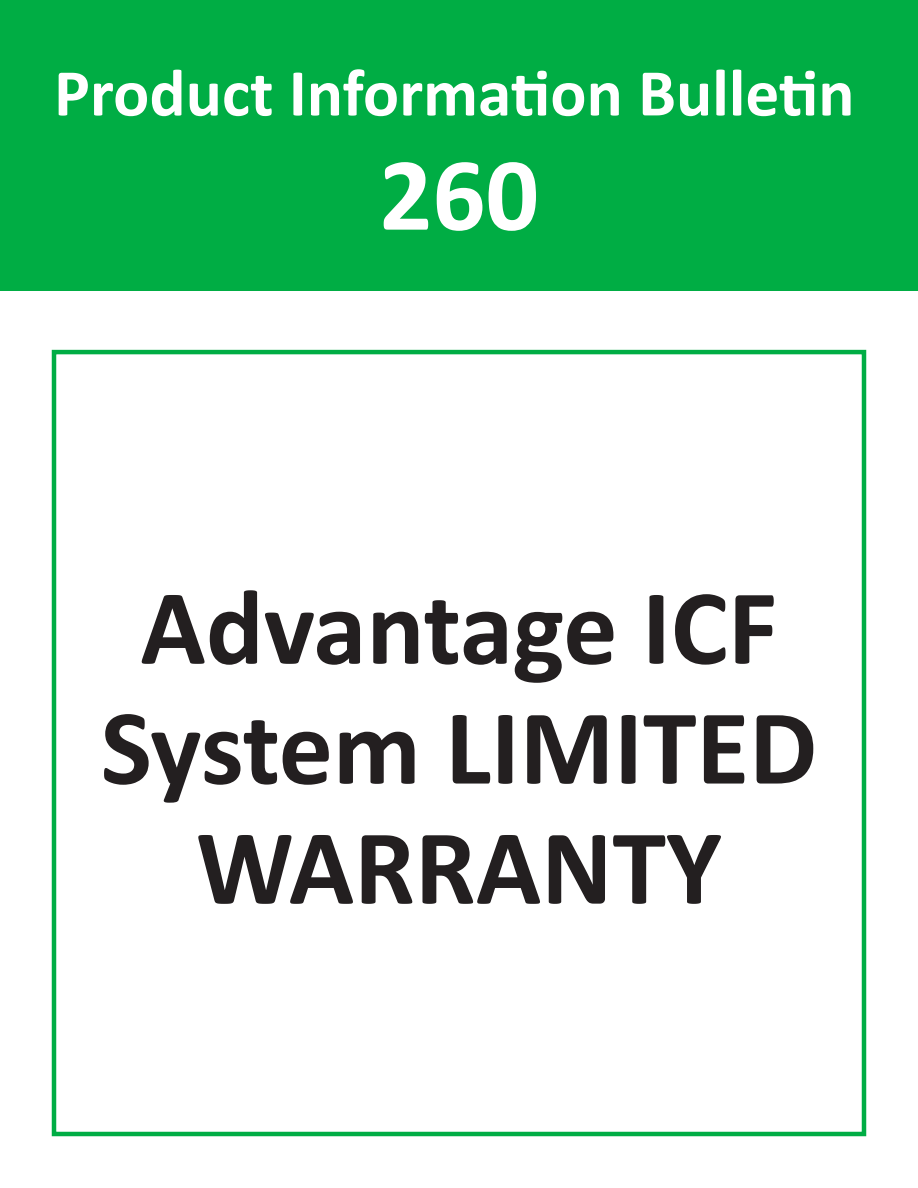
<style>
.page{position:relative;width:918px;height:1188px;background:#fff}
.page>*{position:absolute;margin:0;border:0;box-sizing:border-box;transform-origin:0 0}
.t1{font:700 108px/120px "Calibri";color:#231f20;text-align:center}
.t2{font:700 105px "Calibri";color:#fff}
.t3{font:700 67.5px "Calibri";color:#fff}
</style>
<div class="page">
<div style="left:0;top:0;width:918px;height:291px;background:#00ad44"></div>
<div style="left:52px;top:350px;width:814px;height:786px;border:4px solid #00ad44"></div>
<p class="t3" style="left:54px;top:50px;width:802px">Product Information Bulletin</p>
<p class="t2" style="left:379px;top:128px;width:161px">260</p>
<p class="t1" style="left:101px;top:568px;width:718px">Advantage ICF<br>System LIMITED<br>WARRANTY</p>
</div>
